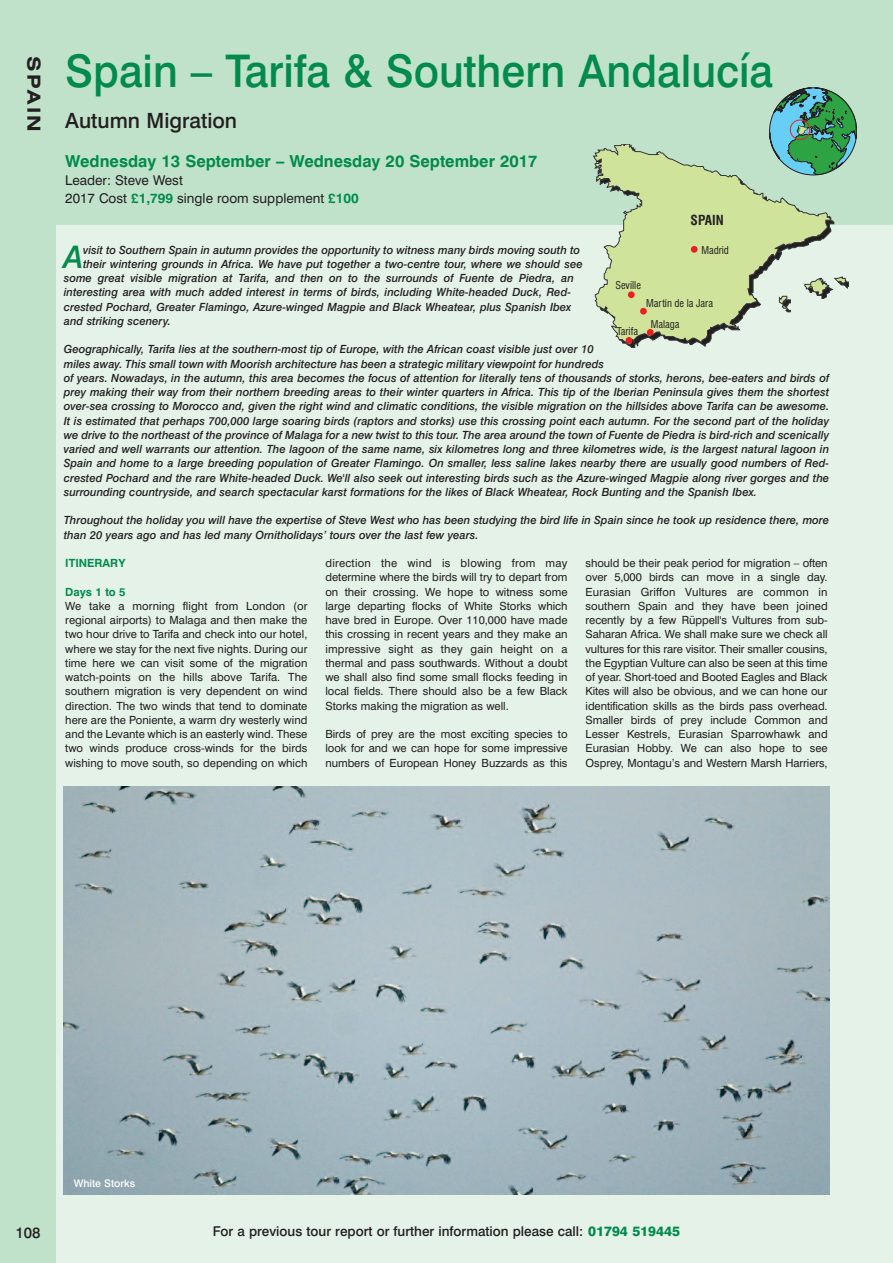
<style>
.page{position:relative;width:893px;height:1263px;background:#fff}
.page>*{position:absolute;margin:0;border:0;box-sizing:border-box;transform-origin:0 0}
.t1{font:500 45px "Swiss 721 BT";color:#008b4c;scale:.95 1}
.t2{font:italic 500 31.05px "Swiss 721 BT";color:#008b4c}
.t3{font:500 21px "Swiss 721 BT";color:#231f20}
.t4{font:700 expanded 18px "Swiss 721 BT";letter-spacing:.145em;color:#231f20}
.t5{font:700 16.5px "Swiss 721 BT";color:#008b4c}
.t6{font:500 15px "Swiss 721 BT";color:#231f20}
.t7{font:500 13.5px "Swiss 721 BT";color:#231f20}
.t8{font:13.5px/18px "Swiss 721 BT";color:#231f20}
.t9{font:700 condensed 13.5px "Swiss 721 BT";color:#231f20}
.t10{font:italic 500 11.25px/14.2px "Swiss 721 BT";color:#231f20}
.t11{font:11.25px/14.2px "Swiss 721 BT";color:#231f20;text-align:justify}
.t12{font:700 11.25px "Swiss 721 BT";color:#008b4c}
.t13{font:condensed 10.5px/21px "Swiss 721 BT";color:#231f20}
.t14{font:500 10.5px "Swiss 721 BT";color:#fff}
.s1{font-weight:700;color:#008b4c}
.s2{font-weight:800;color:#008b4c}
</style>
<div class="page">
<div style="left:45px;top:0;width:848px;height:1263px;background:#e4f2e8"></div>
<div style="left:0;top:0;width:893px;height:225px;background:#c0e2ca"></div>
<div style="left:0;top:0;width:55px;height:1263px;background:#c0e2ca"></div>
<img style="left:64px;top:786px;width:765px;height:408px">
<svg style="left:830px;top:277px;width:19px;height:15px"></svg>
<svg style="left:594px;top:144px;width:236px;height:200px"></svg>
<div style="left:691px;top:246px;width:7px;height:7px;background:#ee1d23;border-radius:50%"></div>
<div style="left:626px;top:337px;width:6px;height:7px;background:#ee1d23;border-radius:50%"></div>
<div style="left:647px;top:329px;width:7px;height:7px;background:#ee1d23;border-radius:50%"></div>
<div style="left:640px;top:308px;width:7px;height:7px;background:#ee1d23;border-radius:50%"></div>
<div style="left:628px;top:291px;width:7px;height:7px;background:#ee1d23;border-radius:50%"></div>
<svg style="left:769px;top:88px;width:88px;height:87px"></svg>
<h3 class="t4" style="left:40px;top:56px;width:78px;rotate:90deg">SPAIN</h3>
<h1 class="t1" style="left:65px;top:55px;width:747px">Spain – Tarifa &amp; Southern Andalucía</h1>
<h3 class="t3" style="left:65px;top:112px;width:173px">Autumn Migration</h3>
<h3 class="t5" style="left:65px;top:155px;width:474px">Wednesday 13 September – Wednesday 20 September 2017</h3>
<p class="t8" style="left:65px;top:173px;width:295px">Leader: Steve West<br>2017 Cost <span class="s1">£1,799</span> single room supplement <span class="s1">£100</span></p>
<h2 class="t2" style="left:64px;top:245px;width:21px">A</h2>
<p class="t10" style="left:83px;top:244px;width:499px">visit to Southern Spain in autumn provides the opportunity to witness many birds moving south to</p>
<p class="t9" style="left:691px;top:214px;width:35px">SPAIN</p>
<p class="t13" style="left:701px;top:240px;width:29px">Madrid</p>
<p class="t10" style="left:83px;top:258px;width:501px">their wintering grounds in Africa. We have put together a two-centre tour, where we should see</p>
<p class="t10" style="left:64px;top:272px;width:511px">some great visible migration at Tarifa, and then on to the surrounds of Fuente de Piedra, an</p>
<p class="t10" style="left:64px;top:286px;width:508px">interesting area with much added interest in terms of birds, including White-headed Duck, Red-</p>
<p class="t10" style="left:64px;top:301px;width:509px">crested Pochard, Greater Flamingo, Azure-winged Magpie and Black Wheatear, plus Spanish Ibex</p>
<p class="t10" style="left:64px;top:315px;width:109px">and striking scenery.</p>
<p class="t10" style="left:64px;top:343px;width:767px">Geographically, Tarifa lies at the southern-most tip of Europe, with the African coast visible just over 10<br>miles away. This small town with Moorish architecture has been a strategic military viewpoint for hundreds<br>of years. Nowadays, in the autumn, this area becomes the focus of attention for literally tens of thousands of storks, herons, bee-eaters and birds of prey making their way from their northern breeding areas to their winter quarters in Africa. This tip of the Iberian Peninsula gives them the shortest over-sea crossing to Morocco and, given the right wind and climatic conditions, the visible migration on the hillsides above Tarifa can be awesome.<br>It is estimated that perhaps 700,000 large soaring birds (raptors and storks) use this crossing point each autumn. For the second part of the holiday we drive to the northeast of the province of Malaga for a new twist to this tour. The area around the town of Fuente de Piedra is bird-rich and scenically varied and well warrants our attention. The lagoon of the same name, six kilometres long and three kilometres wide, is the largest natural lagoon in Spain and home to a large breeding population of Greater Flamingo. On smaller, less saline lakes nearby there are usually good numbers of Red&shy;crested Pochard and the rare White-headed Duck. We'll also seek out interesting birds such as the Azure-winged Magpie along river gorges and the surrounding countryside, and search spectacular karst formations for the likes of Black Wheatear, Rock Bunting and the Spanish Ibex.</p>
<p class="t10" style="left:64px;top:514px;width:767px">Throughout the holiday you will have the expertise of Steve West who has been studying the bird life in Spain since he took up residence there, more than 20 years ago and has led many Ornitholidays’ tours over the last few years.</p>
<p class="t13" style="left:615px;top:275px;width:27px">Seville</p>
<p class="t13" style="left:651px;top:293px;width:64px;text-indent:-5px">Martín de la Jara<br>Malaga</p>
<p class="t13" style="left:617px;top:321px;width:23px">Tarifa</p>
<p class="t12" style="left:65px;top:559px;width:62px">ITINERARY</p>
<p class="t12" style="left:65px;top:587px;width:62px">Days 1 to 5</p>
<p class="t11" style="left:65px;top:600px;width:244px">We take a morning flight from London (or regional airports) to Malaga and then make the two hour drive to Tarifa and check into our hotel, where we stay for the next five nights. During our time here we can visit some of the migration watch-points on the hills above Tarifa. The southern migration is very dependent on wind direction. The two winds that tend to dominate here are the Poniente, a warm dry westerly wind and the Levante which is an easterly wind. These two winds produce cross-winds for the birds wishing to move south, so depending on which</p>
<p class="t11" style="left:325px;top:557px;width:244px">direction the wind is blowing from may determine where the birds will try to depart from on their crossing. We hope to witness some large departing flocks of White Storks which have bred in Europe. Over 110,000 have made this crossing in recent years and they make an impressive sight as they gain height on a thermal and pass southwards. Without a doubt we shall also find some small flocks feeding in local fields. There should also be a few Black Storks making the migration as well.</p>
<p class="t11" style="left:325px;top:728px;width:244px">Birds of prey are the most exciting species to look for and we can hope for some impressive numbers of European Honey Buzzards as this</p>
<p class="t11" style="left:586px;top:557px;width:244px">should be their peak period for migration – often over 5,000 birds can move in a single day.<br>Eurasian Griffon Vultures are common in southern Spain and they have been joined recently by a few Rüppell's Vultures from sub-Saharan Africa. We shall make sure we check all vultures for this rare visitor. Their smaller cousins, the Egyptian Vulture can also be seen at this time of year. Short-toed and Booted Eagles and Black Kites will also be obvious, and we can hone our identification skills as the birds pass overhead.<br>Smaller birds of prey include Common and Lesser Kestrels, Eurasian Sparrowhawk and Eurasian Hobby. We can also hope to see Osprey, Montagu’s and Western Marsh Harriers,</p>
<h3 class="t6" style="left:15px;top:1227px;width:27px">108</h3>
<p class="t14" style="left:74px;top:1180px;width:63px">White Storks</p>
<p class="t7" style="left:213px;top:1227px;width:469px">For a previous tour report or further information please call: <span class="s2">01794 519445</span></p>
</div>
